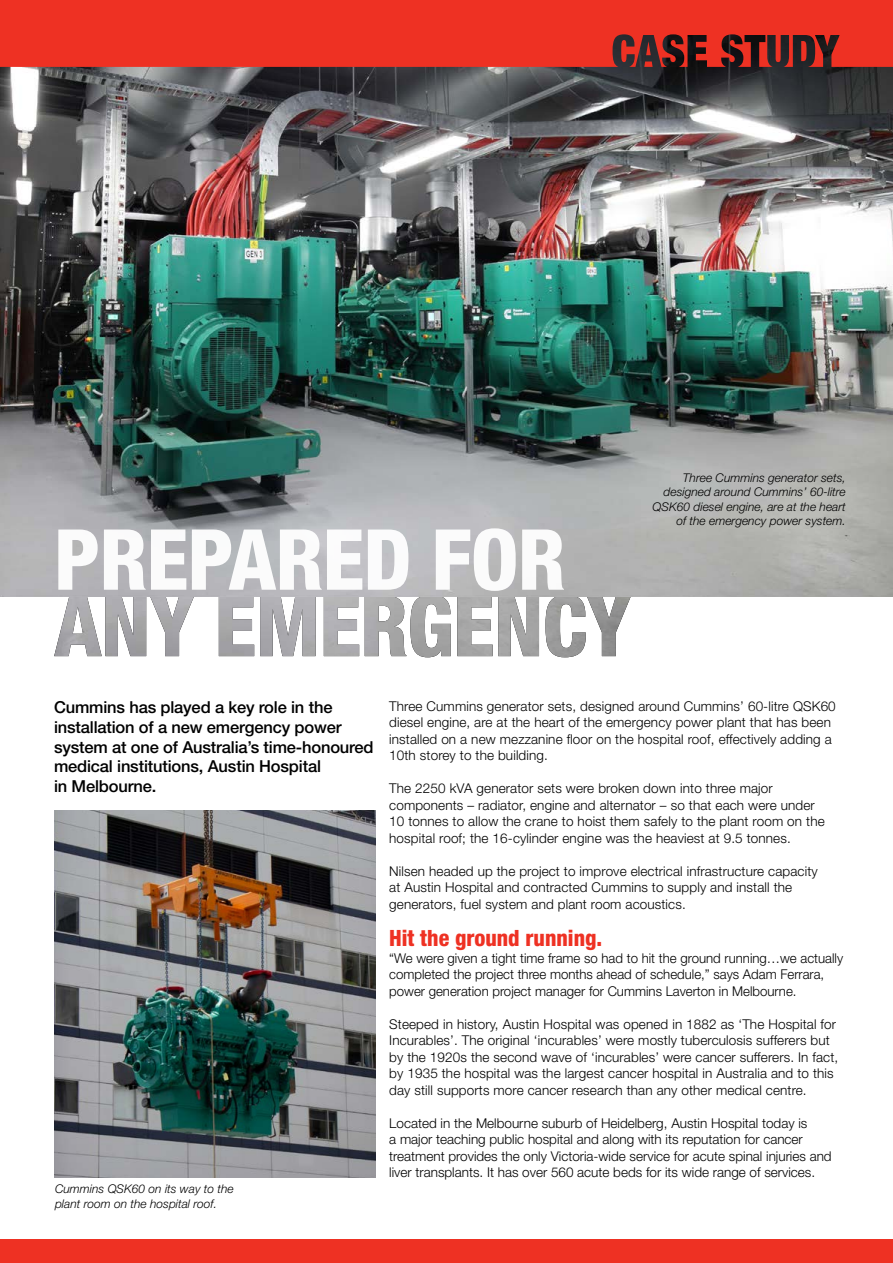
<style>
.page{position:relative;width:893px;height:1263px;background:#fff}
.page>*{position:absolute;margin:0;border:0;box-sizing:border-box;transform-origin:0 0}
.t1{font:800 condensed 84.3px "Helvetica Neue LT Std";letter-spacing:-.01em;color:#fff}
.t2{font:800 condensed 22.5px "Helvetica Neue LT Std";color:#ee3123}
.t3{font:500 16.5px/19.8px "Helvetica Neue LT Std";letter-spacing:-.01em;color:#000}
.t4{font:300 13.5px/16.5px "Helvetica Neue LT Std";letter-spacing:.01em;color:#000}
.t5{font:italic 300 12px/14.4px "Helvetica Neue LT Std";color:#000;text-align:right}
</style>
<div class="page">
<img style="left:54px;top:596px;width:577px;height:61px">
<img style="left:0;top:67px;width:893px;height:529px">
<svg style="left:0;top:0;width:893px;height:67px;background:#de2f22"></svg>
<div style="left:0;top:1239px;width:893px;height:24px;background:#ee3123"></div>
<img style="left:54px;top:810px;width:321px;height:368px">
<h1 class="t1" style="left:54px;top:507px;width:513px">PREPARED FOR</h1>
<p class="t5" style="left:653px;top:470px;width:195px">Three Cummins generator sets, designed around Cummins’ 60-litre QSK60 diesel engine, are at the heart of the emergency power system.</p>
<p class="t3" style="left:54px;top:697px;width:321px">Cummins has played a key role in the installation of a new emergency power system at one of Australia’s time-honoured medical institutions, Austin Hospital<br>in Melbourne.</p>
<p class="t5" style="left:55px;top:1181px;width:180px;text-align:left">Cummins QSK60 on its way to the plant room on the hospital roof.</p>
<p class="t4" style="left:389px;top:697px;width:448px">Three Cummins generator sets, designed around Cummins’ 60-litre QSK60 diesel engine, are at the heart of the emergency power plant that has been installed on a new mezzanine floor on the hospital roof, effectively adding a 10th storey to the building.</p>
<p class="t4" style="left:389px;top:780px;width:437px">The 2250 kVA generator sets were broken down into three major components – radiator, engine and alternator – so that each were under 10 tonnes to allow the crane to hoist them safely to the plant room on the hospital roof; the 16-cylinder engine was the heaviest at 9.5 tonnes.</p>
<p class="t4" style="left:389px;top:862px;width:430px">Nilsen headed up the project to improve electrical infrastructure capacity at Austin Hospital and contracted Cummins to supply and install the generators, fuel system and plant room acoustics.</p>
<h2 class="t2" style="left:389px;top:924px;width:215px">Hit the ground running.</h2>
<p class="t4" style="left:389px;top:949px;width:455px">“We were given a tight time frame so had to hit the ground running…we actually completed the project three months ahead of schedule,” says Adam Ferrara, power generation project manager for Cummins Laverton in Melbourne.</p>
<p class="t4" style="left:389px;top:1015px;width:451px">Steeped in history, Austin Hospital was opened in 1882 as ‘The Hospital for Incurables’. The original ‘incurables’ were mostly tuberculosis sufferers but by the 1920s the second wave of ‘incurables’ were cancer sufferers. In fact, by 1935 the hospital was the largest cancer hospital in Australia and to this day still supports more cancer research than any other medical centre.</p>
<p class="t4" style="left:389px;top:1114px;width:444px">Located in the Melbourne suburb of Heidelberg, Austin Hospital today is<br>a major teaching public hospital and along with its reputation for cancer treatment provides the only Victoria-wide service for acute spinal injuries and liver transplants. It has over 560 acute beds for its wide range of services.</p>
</div>
